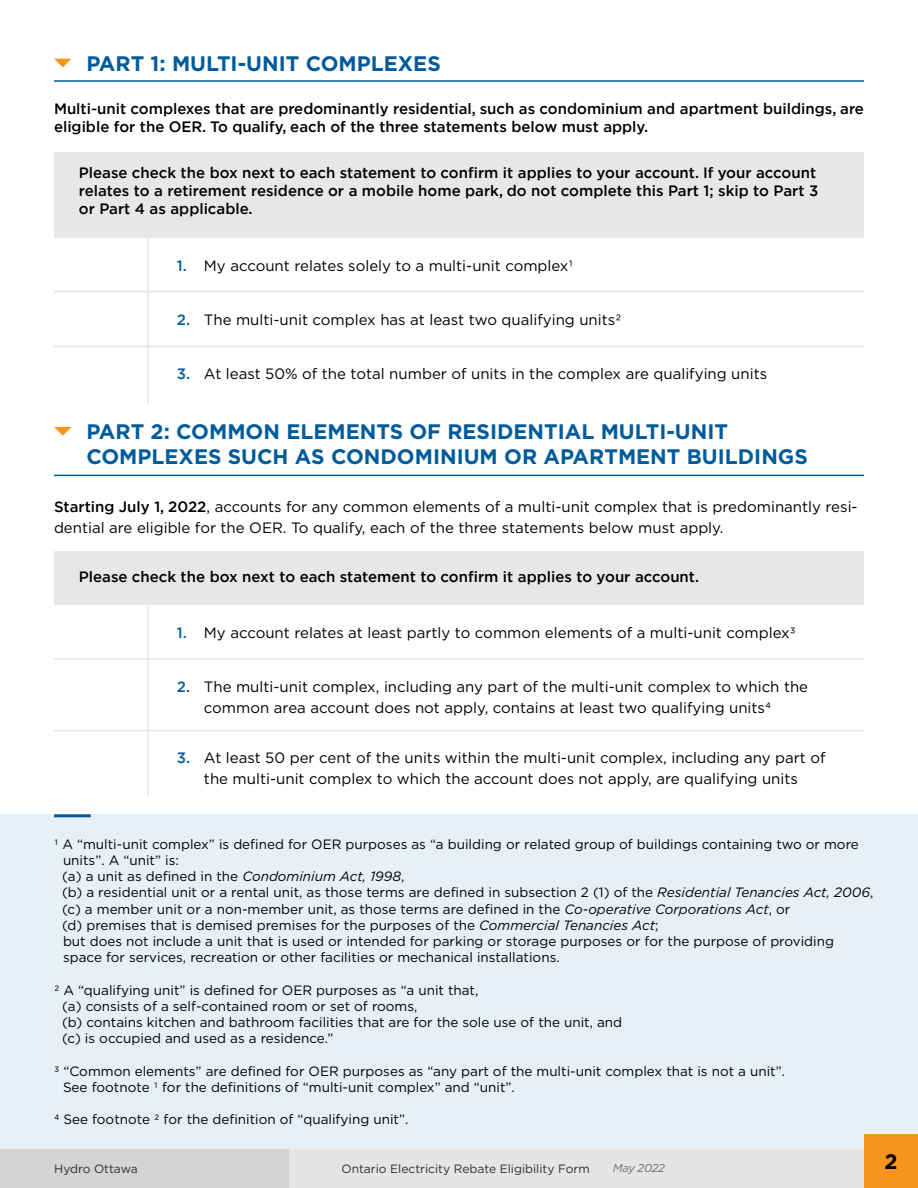
<style>
.page{position:relative;width:918px;height:1188px;background:#fff}
.page>*{position:absolute;margin:0;border:0;box-sizing:border-box;transform-origin:0 0}
.H2_Titles{font:700 21px/25.2px "Gotham";color:#005b9b}
.t1{font:700 21px "Gotham";color:#000}
.Body{font:15px/21px "Gotham";color:#000}
.Box_filling_instruct{font:500 15px/18px "Gotham";color:#000}
.Body-2{font:500 15px/18px "Gotham";color:#000}
.Footnotes{font:13.5px/16.2px "Gotham";color:#000}
.t2{font:12px "Gotham";color:#2e2e2d}
.t3{font:italic 11.4px "Gotham";letter-spacing:-.03em;color:#6c6d6d}
.s1{font-weight:500;color:#005b9b}
.s2{font-weight:500}
.s3{font-style:italic}
</style>
<div class="page">
<div style="left:0;top:814px;width:918px;height:347px;background:#e5f0f9"></div>
<div style="left:288px;top:1149px;width:579px;height:39px;background:#e5e5e5"></div>
<div style="left:0;top:1149px;width:288px;height:39px;background:#d4d4d3"></div>
<div style="left:864px;top:1134px;width:54px;height:54px;background:#f7941e"></div>
<svg style="left:54px;top:59px;width:17px;height:8px"></svg>
<hr style="left:54px;top:80px;width:810px;height:2px;background:#005b9b">
<svg style="left:54px;top:427px;width:18px;height:9px"></svg>
<hr style="left:54px;top:475px;width:810px;height:1px;background:#005b9b">
<div style="left:54px;top:152px;width:810px;height:86px;background:#e6e7e8"></div>
<div style="left:54px;top:551px;width:810px;height:54px;background:#e6e7e8"></div>
<hr style="left:147px;top:238px;width:2px;height:166px;background:#e6e7e8">
<hr style="left:147px;top:605px;width:2px;height:191px;background:#e6e7e8">
<hr style="left:54px;top:291px;width:810px;height:1px;background:#e6e7e8">
<hr style="left:54px;top:658px;width:810px;height:2px;background:#e6e7e8">
<hr style="left:54px;top:346px;width:810px;height:1px;background:#e6e7e8">
<hr style="left:54px;top:730px;width:810px;height:1px;background:#e6e7e8">
<hr style="left:54px;top:814px;width:37px;height:3px;background:#005c9c">
<p class="H2_Titles" style="left:86px;top:51px;width:356px">PART 1: MULTI-UNIT COMPLEXES</p>
<p class="Body-2" style="left:54px;top:99px;width:812px">Multi-unit complexes that are predominantly residential, such as condominium and apartment buildings, are eligible for the OER. To qualify, each of the three statements below must apply.</p>
<p class="Box_filling_instruct" style="left:79px;top:164px;width:741px">Please check the box next to each statement to confirm it applies to your account. If your account relates to a retirement residence or a mobile home park, do not complete this Part 1; skip to Part 3 or Part 4 as applicable.</p>
<p class="Body" style="left:177px;top:255px;width:398px"><span class="s1">1.</span> My account relates solely to a multi-unit complex1</p>
<p class="Body" style="left:177px;top:309px;width:446px"><span class="s1">2.</span> The multi-unit complex has at least two qualifying units2</p>
<p class="Body" style="left:177px;top:363px;width:592px"><span class="s1">3.</span> At least 50% of the total number of units in the complex are qualifying units</p>
<p class="H2_Titles" style="left:86px;top:419px;width:723px">PART 2: COMMON ELEMENTS OF RESIDENTIAL MULTI-UNIT<br>COMPLEXES SUCH AS CONDOMINIUM OR APARTMENT BUILDINGS</p>
<p class="Body" style="left:54px;top:496px;width:805px"><span class="s2">Starting July 1, 2022</span>, accounts for any common elements of a multi-unit complex that is predominantly resi&shy;dential are eligible for the OER. To qualify, each of the three statements below must apply.</p>
<p class="Box_filling_instruct" style="left:79px;top:568px;width:622px">Please check the box next to each statement to confirm it applies to your account.</p>
<p class="Body" style="left:177px;top:622px;width:620px"><span class="s1">1.</span> My account relates at least partly to common elements of a multi-unit complex3</p>
<p class="Body" style="left:204px;top:676px;width:606px;text-indent:-27px"><span class="s1">2.</span> The multi-unit complex, including any part of the multi-unit complex to which the common area account does not apply, contains at least two qualifying units4</p>
<p class="Body" style="left:177px;top:747px;width:650px;text-align:center"><span class="s1">3.</span> At least 50 per cent of the units within the multi-unit complex, including any part of the multi-unit complex to which the account does not apply, are qualifying units</p>
<p class="Footnotes" style="left:63px;top:836px;width:797px;text-indent:-9px">1 A “multi-unit complex” is defined for OER purposes as “a building or related group of buildings containing two or more units”. A “unit” is:</p>
<p class="Footnotes" style="left:62px;top:868px;width:344px">(a) a unit as defined in the <span class="s3">Condominium Act, 1998</span>,</p>
<p class="Footnotes" style="left:62px;top:884px;width:813px">(b) a residential unit or a rental unit, as those terms are defined in subsection 2 (1) of the <span class="s3">Residential Tenancies Act, 2006</span>,</p>
<p class="Footnotes" style="left:62px;top:901px;width:730px">(c) a member unit or a non-member unit, as those terms are defined in the <span class="s3">Co-operative Corporations Act</span>, or</p>
<p class="Footnotes" style="left:62px;top:917px;width:773px">(d) premises that is demised premises for the purposes of the <span class="s3">Commercial Tenancies Act</span>;<br>but does not include a unit that is used or intended for parking or storage purposes or for the purpose of providing space for services, recreation or other facilities or mechanical installations.</p>
<p class="Footnotes" style="left:54px;top:982px;width:426px">2 A “qualifying unit” is defined for OER purposes as “a unit that,</p>
<p class="Footnotes" style="left:62px;top:998px;width:357px">(a) consists of a self-contained room or set of rooms,</p>
<p class="Footnotes" style="left:62px;top:1014px;width:562px">(b) contains kitchen and bathroom facilities that are for the sole use of the unit, and</p>
<p class="Footnotes" style="left:62px;top:1030px;width:273px">(c) is occupied and used as a residence.”</p>
<p class="Footnotes" style="left:63px;top:1063px;width:724px;text-indent:-9px">3 “Common elements” are defined for OER purposes as “any part of the multi-unit complex that is not a unit”.<br>See footnote 1 for the definitions of “multi-unit complex” and “unit”.</p>
<p class="Footnotes" style="left:54px;top:1111px;width:356px">4 See footnote 2 for the definition of “qualifying unit”.</p>
<p class="t2" style="left:54px;top:1161px;width:85px">Hydro Ottawa</p>
<p class="t2" style="left:342px;top:1161px;width:250px">Ontario Electricity Rebate Eligibility Form</p>
<p class="t3" style="left:613px;top:1161px;width:54px">May 2022</p>
<h1 class="t1" style="left:884px;top:1148px;width:15px">2</h1>
</div>
